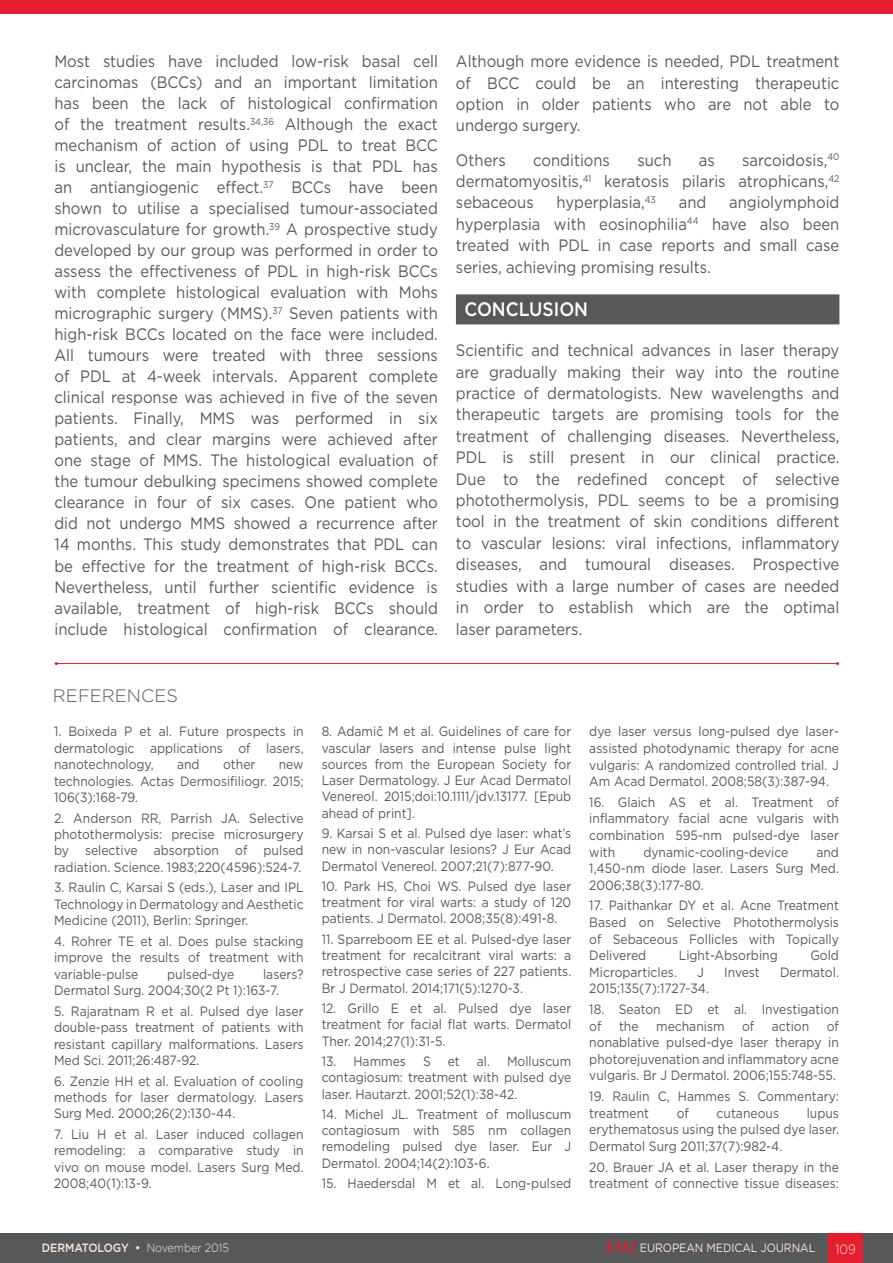
<style>
.page{position:relative;width:893px;height:1263px;background:#fff}
.page>*{position:absolute;margin:0;border:0;box-sizing:border-box;transform-origin:0 0}
._8__Heading_1{font:500 19.5px "Gotham";color:#fff;scale:.9 1}
._18__References_titl{font:300 18px "Gotham";color:#57585a}
._11__Main_text{font:16.5px/21px "Gotham";color:#57585a;text-align:justify;scale:.9 1}
._19__References_text{font:13.5px/16.4px "Gotham";color:#57585a;text-align:justify;scale:.9 1}
.t1{font:300 13.5px "Gotham";color:#fce7de;scale:.9 1}
.t2{font:12px "Gotham";letter-spacing:-.005em;color:#fce7de;scale:.9 1}
.t3{font:500 12px "Gotham";letter-spacing:-.005em;color:#fce7de;scale:.9 1}
.s1{font-weight:300}
.s2{font-family:"Palatino Linotype";font-weight:700;font-size:15px;color:#e41d2f}
</style>
<div class="page">
<div style="left:0;top:1233px;width:893px;height:30px;background:#57585a"></div>
<div style="left:829px;top:1233px;width:34px;height:30px;background:#e41d2f"></div>
<div style="left:456px;top:294px;width:383px;height:30px;background:#57585a"></div>
<hr style="left:56px;top:663px;width:781px;height:1px;background:#e41d2f">
<div style="left:0;top:0;width:893px;height:13px;background:#e41d2f"></div>
<p class="_11__Main_text" style="left:54px;top:51px;width:428px">Most studies have included low-risk basal cell carcinomas (BCCs) and an important limitation has been the lack of histological confirmation of the treatment results.<sup>34,36</sup> Although the exact mechanism of action of using PDL to treat BCC is unclear, the main hypothesis is that PDL has an antiangiogenic effect.<sup>37</sup> BCCs have been shown to utilise a specialised tumour-associated microvasculature for growth.<sup>39</sup> A prospective study developed by our group was performed in order to assess the effectiveness of PDL in high-risk BCCs with complete histological evaluation with Mohs micrographic surgery (MMS).<sup>37</sup> Seven patients with high-risk BCCs located on the face were included.<br>All tumours were treated with three sessions of PDL at 4-week intervals. Apparent complete clinical response was achieved in five of the seven patients. Finally, MMS was performed in six patients, and clear margins were achieved after one stage of MMS. The histological evaluation of the tumour debulking specimens showed complete clearance in four of six cases. One patient who did not undergo MMS showed a recurrence after 14 months. This study demonstrates that PDL can be effective for the treatment of high-risk BCCs.<br>Nevertheless, until further scientific evidence is available, treatment of high-risk BCCs should include histological confirmation of clearance.</p>
<p class="_11__Main_text" style="left:456px;top:50px;width:428px;line-height:21.5px">Although more evidence is needed, PDL treatment of BCC could be an interesting therapeutic option in older patients who are not able to undergo surgery.</p>
<p class="_11__Main_text" style="left:456px;top:149px;width:428px;line-height:21.5px;text-indent:286px">sarcoidosis,<sup>40 </sup>dermatomyositis,<sup>41</sup> keratosis pilaris atrophicans,<sup>42 </sup>sebaceous</p>
<p class="_11__Main_text" style="left:456px;top:149px;width:57px">Others</p>
<p class="_11__Main_text" style="left:533px;top:149px;width:87px">conditions</p>
<p class="_11__Main_text" style="left:637px;top:149px;width:39px">such</p>
<p class="_11__Main_text" style="left:699px;top:149px;width:19px">as</p>
<p class="_11__Main_text" style="left:557px;top:192px;width:112px">hyperplasia,<sup>43</sup></p>
<p class="_11__Main_text" style="left:679px;top:192px;width:32px">and</p>
<p class="_11__Main_text" style="left:456px;top:192px;width:428px;line-height:21.5px;text-indent:273px">angiolymphoid hyperplasia with eosinophilia<sup>44</sup> have also been treated with PDL in case reports and small case series, achieving promising results.</p>
<p class="_8__Heading_1" style="left:464px;top:296px;width:139px">CONCLUSION</p>
<p class="_11__Main_text" style="left:456px;top:339px;width:428px;line-height:21.5px">Scientific and technical advances in laser therapy are gradually making their way into the routine practice of dermatologists. New wavelengths and therapeutic targets are promising tools for the treatment of challenging diseases. Nevertheless, PDL is still present in our clinical practice.<br>Due to the redefined concept of selective photothermolysis, PDL seems to be a promising tool in the treatment of skin conditions different to vascular lesions: viral infections, inflammatory diseases, and tumoural diseases. Prospective studies with a large number of cases are needed in order to establish which are the optimal laser parameters.</p>
<p class="_18__References_titl" style="left:53px;top:684px;width:127px">REFERENCES</p>
<p class="_19__References_text" style="left:54px;top:723px;width:279px">1. Boixeda P et al. Future prospects in dermatologic applications of lasers, nanotechnology,</p>
<p class="_19__References_text" style="left:177px;top:756px;width:27px">and</p>
<p class="_19__References_text" style="left:223px;top:756px;width:37px">other</p>
<p class="_19__References_text" style="left:54px;top:756px;width:279px;text-indent:225px">new technologies. Actas Dermosifiliogr. 2015; 106(3):168-79.</p>
<p class="_19__References_text" style="left:54px;top:809px;width:279px">2. Anderson RR, Parrish JA. Selective photothermolysis: precise microsurgery by selective absorption of pulsed radiation. Science. 1983;220(4596):524-7.</p>
<p class="_19__References_text" style="left:54px;top:879px;width:279px">3. Raulin C, Karsai S (eds.), Laser and IPL Technology in Dermatology and Aesthetic Medicine (2011), Berlin: Springer.</p>
<p class="_19__References_text" style="left:54px;top:933px;width:279px">4. Rohrer TE et al. Does pulse stacking improve the results of treatment with variable-pulse</p>
<p class="_19__References_text" style="left:54px;top:965px;width:279px;text-indent:209px">lasers?<br>Dermatol Surg. 2004;30(2 Pt 1):163-7.</p>
<p class="_19__References_text" style="left:54px;top:1002px;width:279px">5. Rajaratnam R et al. Pulsed dye laser double-pass treatment of patients with resistant capillary malformations. Lasers Med Sci. 2011;26:487-92.</p>
<p class="_19__References_text" style="left:54px;top:1072px;width:279px">6. Zenzie HH et al. Evaluation of cooling methods for laser dermatology. Lasers Surg Med. 2000;26(2):130-44.</p>
<p class="_19__References_text" style="left:54px;top:1126px;width:279px">7. Liu H et al. Laser induced collagen remodeling: a comparative study in vivo on mouse model. Lasers Surg Med.<br>2008;40(1):13-9.</p>
<p class="_19__References_text" style="left:167px;top:965px;width:76px">pulsed-dye</p>
<p class="_19__References_text" style="left:322px;top:723px;width:279px">8. Adamič M et al. Guidelines of care for vascular lasers and intense pulse light sources from the European Society for Laser Dermatology. J Eur Acad Dermatol Venereol. 2015;doi:10.1111/jdv.13177. [Epub ahead of print].</p>
<p class="_19__References_text" style="left:322px;top:825px;width:279px">9. Karsai S et al. Pulsed dye laser: what’s new in non-vascular lesions? J Eur Acad Dermatol Venereol. 2007;21(7):877-90.</p>
<p class="_19__References_text" style="left:322px;top:878px;width:279px">10. Park HS, Choi WS. Pulsed dye laser treatment for viral warts: a study of 120 patients. J Dermatol. 2008;35(8):491-8.</p>
<p class="_19__References_text" style="left:322px;top:931px;width:279px">11. Sparreboom EE et al. Pulsed-dye laser treatment for recalcitrant viral warts: a retrospective case series of 227 patients.<br>Br J Dermatol. 2014;171(5):1270-3.</p>
<p class="_19__References_text" style="left:322px;top:1000px;width:279px">12. Grillo E et al. Pulsed dye laser treatment for facial flat warts. Dermatol Ther. 2014;27(1):31-5.</p>
<p class="_19__References_text" style="left:322px;top:1053px;width:95px">13. Hammes</p>
<p class="_19__References_text" style="left:423px;top:1053px;width:10px">S</p>
<p class="_19__References_text" style="left:448px;top:1053px;width:15px">et</p>
<p class="_19__References_text" style="left:322px;top:1053px;width:279px;text-indent:155px">al. Molluscum contagiosum: treatment with pulsed dye laser. Hautarzt. 2001;52(1):38-42.</p>
<p class="_19__References_text" style="left:322px;top:1106px;width:279px">14. Michel JL. Treatment of molluscum contagiosum with 585 nm collagen remodeling pulsed dye laser. Eur J Dermatol. 2004;14(2):103-6.</p>
<p class="_19__References_text" style="left:322px;top:1175px;width:279px">15. Haedersdal M et al. Long-pulsed</p>
<p class="_19__References_text" style="left:589px;top:723px;width:279px">dye laser versus long-pulsed dye laser&shy;assisted photodynamic therapy for acne vulgaris: A randomized controlled trial. J Am Acad Dermatol. 2008;58(3):387-94.</p>
<p class="_19__References_text" style="left:589px;top:793px;width:279px">16. Glaich AS et al. Treatment of inflammatory facial acne vulgaris with combination 595-nm pulsed-dye laser with</p>
<p class="_19__References_text" style="left:589px;top:843px;width:279px;text-indent:227px">and 1,450-nm diode laser. Lasers Surg Med.<br>2006;38(3):177-80.</p>
<p class="_19__References_text" style="left:589px;top:897px;width:279px">17. Paithankar DY et al. Acne Treatment Based on Selective Photothermolysis of Sebaceous Follicles with Topically Delivered</p>
<p class="_19__References_text" style="left:643px;top:843px;width:163px">dynamic-cooling-device</p>
<p class="_19__References_text" style="left:679px;top:947px;width:111px">Light-Absorbing</p>
<p class="_19__References_text" style="left:810px;top:947px;width:33px">Gold</p>
<p class="_19__References_text" style="left:589px;top:963px;width:99px">Microparticles.</p>
<p class="_19__References_text" style="left:697px;top:963px;width:9px">J</p>
<p class="_19__References_text" style="left:724px;top:963px;width:41px">Invest</p>
<p class="_19__References_text" style="left:780px;top:963px;width:67px">Dermatol.</p>
<p class="_19__References_text" style="left:589px;top:980px;width:134px">2015;135(7):1727-34.</p>
<p class="_19__References_text" style="left:589px;top:1001px;width:279px">18. Seaton ED et al. Investigation of</p>
<p class="_19__References_text" style="left:589px;top:1017px;width:279px;text-indent:237px">of nonablative pulsed-dye laser therapy in photorejuvenation and inflammatory acne vulgaris. Br J Dermatol. 2006;155:748-55.</p>
<p class="_19__References_text" style="left:589px;top:1088px;width:279px">19. Raulin C, Hammes S. Commentary: treatment</p>
<p class="_19__References_text" style="left:619px;top:1017px;width:23px">the</p>
<p class="_19__References_text" style="left:656px;top:1017px;width:78px">mechanism</p>
<p class="_19__References_text" style="left:742px;top:1017px;width:15px">of</p>
<p class="_19__References_text" style="left:772px;top:1017px;width:43px">action</p>
<p class="_19__References_text" style="left:677px;top:1104px;width:15px">of</p>
<p class="_19__References_text" style="left:717px;top:1104px;width:71px">cutaneous</p>
<p class="_19__References_text" style="left:589px;top:1104px;width:279px;text-indent:217px">lupus erythematosus using the pulsed dye laser.<br>Dermatol Surg 2011;37(7):982-4.</p>
<p class="_19__References_text" style="left:589px;top:1158px;width:279px">20. Brauer JA et al. Laser therapy in the treatment of connective tissue diseases:</p>
<p class="t3" style="left:42px;top:1240px;width:209px">DERMATOLOGY • <span class="s1">November 2015</span></p>
<p class="t2" style="left:606px;top:1240px;width:234px"><span class="s2">EMJ</span> EUROPEAN MEDICAL JOURNAL</p>
<p class="t1" style="left:836px;top:1240px;width:24px">109</p>
</div>
